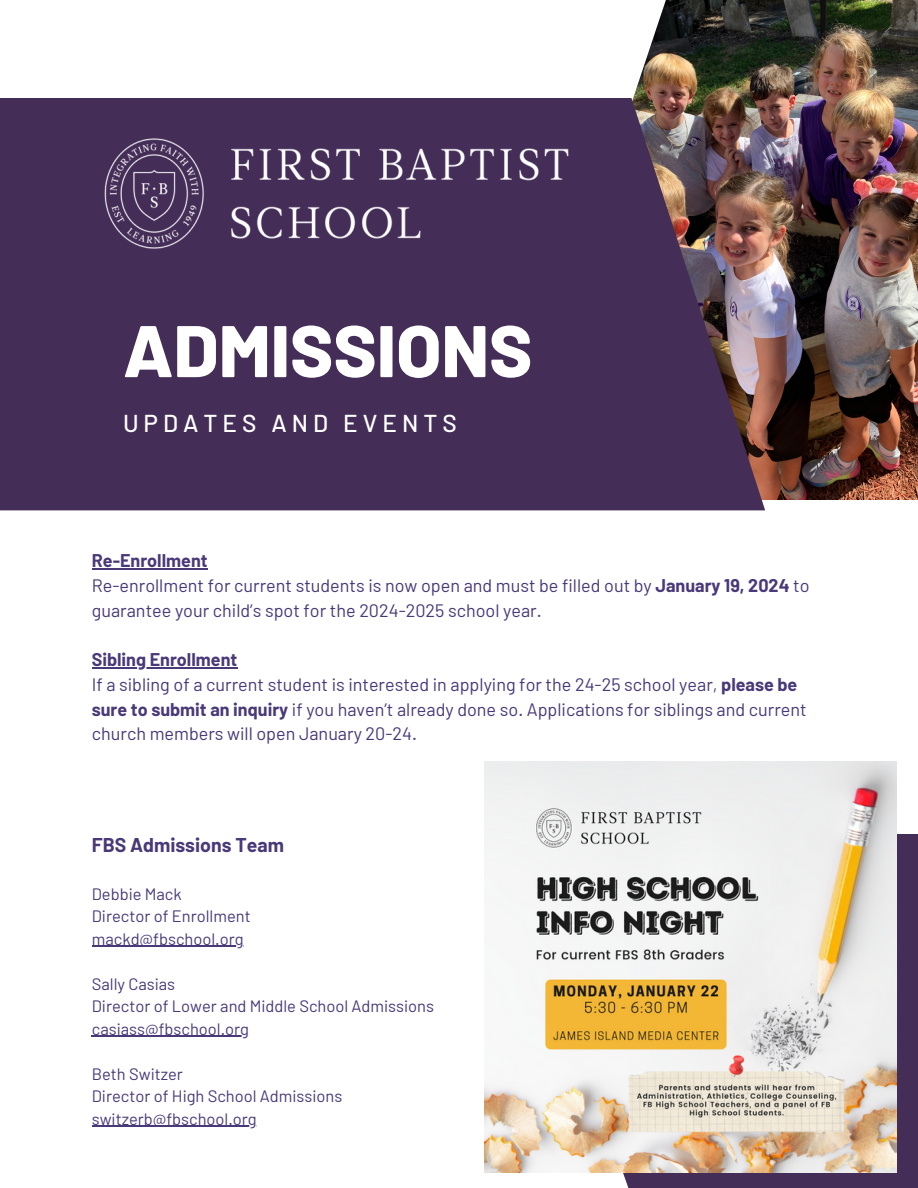
<style>
.page{position:relative;width:918px;height:1188px;background:#fff}
.page>*{position:absolute;margin:0;border:0;box-sizing:border-box;transform-origin:0 0}
.t1{font:800 72.9px "Barlow";color:#fff}
.t2{font:500 24.45px "Barlow";letter-spacing:.205em;color:#fff}
.t3{font:700 19.5px "Barlow";color:#493979}
.t4{font:18px/24.8px "Barlow";color:#493979}
.t5{font:700 18px "Barlow";color:#493979}
.t6{font:16.5px "Barlow";color:#493979}
.s1{font-weight:700}
</style>
<div class="page">
<img style="left:682px;top:0;width:236px;height:500px">
<svg style="left:0;top:98px;width:765px;height:412px;background:#4b3358"></svg>
<img style="left:72px;top:131px;width:526px;height:119px">
<div style="left:623px;top:834px;width:295px;height:354px;background:#442d57"></div>
<img style="left:485px;top:761px;width:411px;height:412px">
<hr style="left:92px;top:568px;width:116px;height:1px;background:#493979">
<hr style="left:92px;top:667px;width:145px;height:1px;background:#493979">
<hr style="left:92px;top:946px;width:152px;height:1px;background:#493979">
<hr style="left:92px;top:1036px;width:157px;height:1px;background:#493979">
<hr style="left:92px;top:1126px;width:165px;height:1px;background:#493979">
<p class="t1" style="left:123px;top:304px;width:411px">ADMISSIONS</p>
<p class="t2" style="left:123px;top:407px;width:335px">UPDATES AND EVENTS</p>
<p class="t5" style="left:92px;top:549px;width:117px">Re-Enrollment</p>
<p class="t4" style="left:92px;top:572px;width:719px">Re-enrollment for current students is now open and must be filled out by <span class="s1">January 19, 2024</span> to guarantee your child’s spot for the 2024-2025 school year.</p>
<p class="t5" style="left:92px;top:648px;width:147px">Sibling Enrollment</p>
<p class="t4" style="left:92px;top:671px;width:717px">If a sibling of a current student is interested in applying for the 24-25 school year, <span class="s1">please be sure to submit an inquiry</span> if you haven’t already done so. Applications for siblings and current church members will open January 20-24.</p>
<p class="t3" style="left:92px;top:833px;width:194px">FBS Admissions Team</p>
<p class="t6" style="left:92px;top:883px;width:91px">Debbie Mack</p>
<p class="t6" style="left:92px;top:906px;width:160px">Director of Enrollment</p>
<p class="t6" style="left:92px;top:928px;width:153px">mackd@fbschool.org</p>
<p class="t6" style="left:92px;top:973px;width:85px">Sally Casias</p>
<p class="t6" style="left:92px;top:996px;width:344px">Director of Lower and Middle School Admissions</p>
<p class="t6" style="left:92px;top:1018px;width:159px">casiass@fbschool.org</p>
<p class="t6" style="left:92px;top:1063px;width:93px">Beth Switzer</p>
<p class="t6" style="left:92px;top:1086px;width:252px">Director of High School Admissions</p>
<p class="t6" style="left:92px;top:1108px;width:166px">switzerb@fbschool.org</p>
</div>
